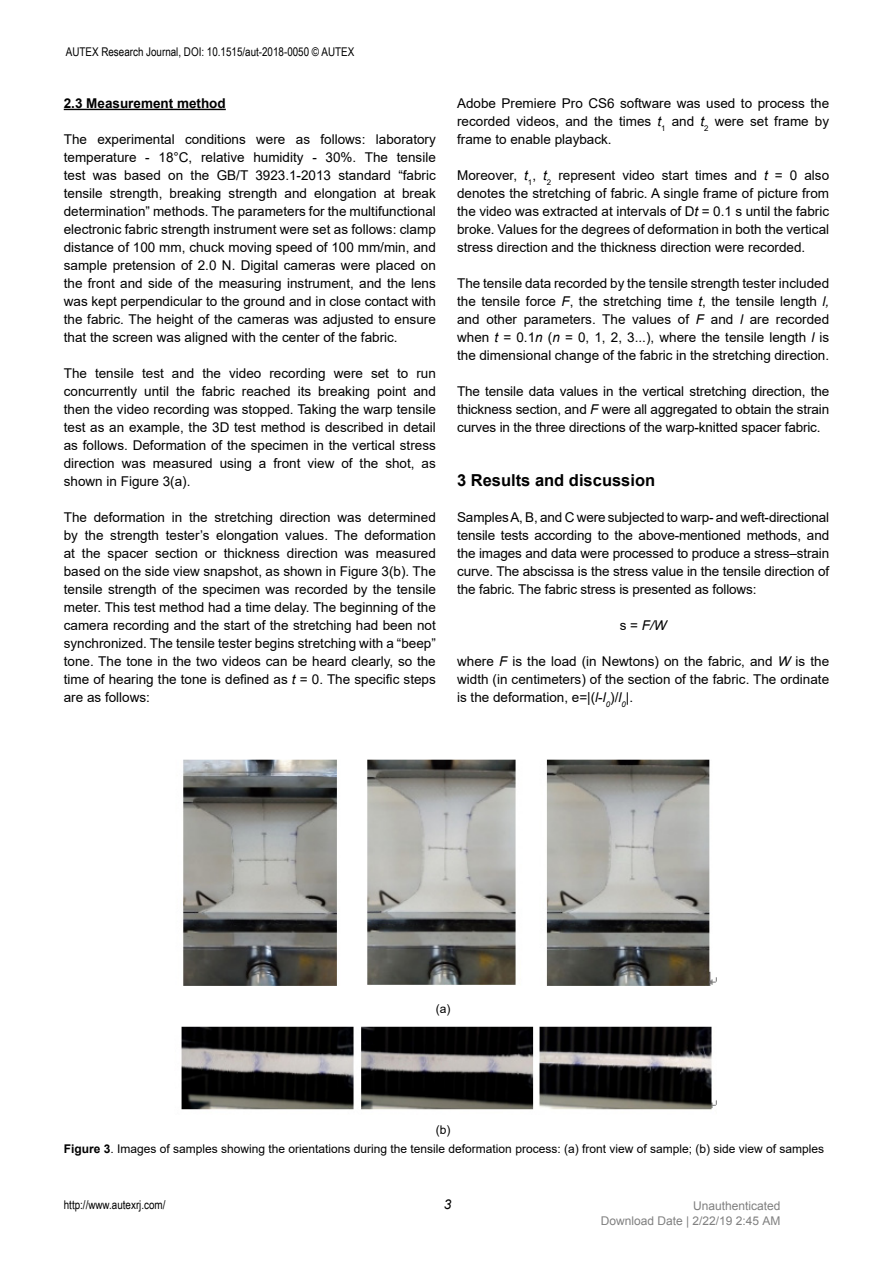
<style>
.page{position:relative;width:893px;height:1263px;background:#fff}
.page>*{position:absolute;margin:0;border:0;box-sizing:border-box;transform-origin:0 0}
.t1{font:700 16.5px "Arial";color:#000}
.t2{font:13.5px/18px "Arial";color:#000;text-align:justify}
.t3{font:700 13.5px "Arial";color:#000}
.t4{font:italic 13.5px "Arial";color:#000}
.t5{font:12px "Arial";color:#000}
.t6{font:12px "Arial Narrow";color:#000}
.t7{font:12px/15px "Arial";color:#808080;text-align:right}
.s1{font-style:italic}
.s2{font-style:normal}
.s3{font-weight:700}
</style>
<div class="page">
<hr style="left:64px;top:109px;width:162px;height:1px;background:#000">
<img style="left:183px;top:759px;width:534px;height:227px">
<img style="left:181px;top:1026px;width:535px;height:84px">
<p class="t6" style="left:66px;top:43px;width:290px">AUTEX Research Journal, DOI: 10.1515/aut-2018-0050 © AUTEX</p>
<p class="t3" style="left:64px;top:94px;width:164px">2.3 Measurement method</p>
<p class="t2" style="left:64px;top:130px;width:374px">The experimental conditions were as follows: laboratory temperature - 18°C, relative humidity - 30%. The tensile test was based on the GB/T 3923.1-2013 standard “fabric tensile strength, breaking strength and elongation at break determination” methods. The parameters for the multifunctional electronic fabric strength instrument were set as follows: clamp distance of 100 mm, chuck moving speed of 100 mm/min, and sample pretension of 2.0 N. Digital cameras were placed on the front and side of the measuring instrument, and the lens was kept perpendicular to the ground and in close contact with the fabric. The height of the cameras was adjusted to ensure that the screen was aligned with the center of the fabric.</p>
<p class="t2" style="left:64px;top:364px;width:374px">The tensile test and the video recording were set to run concurrently until the fabric reached its breaking point and then the video recording was stopped. Taking the warp tensile test as an example, the 3D test method is described in detail as follows. Deformation of the specimen in the vertical stress direction was measured using a front view of the shot, as shown in Figure 3(a).</p>
<p class="t2" style="left:64px;top:508px;width:374px">The deformation in the stretching direction was determined by the strength tester’s elongation values. The deformation at the spacer section or thickness direction was measured based on the side view snapshot, as shown in Figure 3(b). The tensile strength of the specimen was recorded by the tensile meter. This test method had a time delay. The beginning of the camera recording and the start of the stretching had been not synchronized. The tensile tester begins stretching with a “beep” tone. The tone in the two videos can be heard clearly, so the time of hearing the tone is defined as <span class="s1">t</span> = 0. The specific steps are as follows:</p>
<p class="t2" style="left:457px;top:94px;width:374px">Adobe Premiere Pro CS6 software was used to process the recorded videos, and the times <span class="s1">t</span><sub>1</sub> and <span class="s1">t</span><sub>2</sub> were set frame by frame to enable playback.</p>
<p class="t2" style="left:457px;top:166px;width:374px">Moreover, <span class="s1">t</span><sub>1</sub>, <span class="s1">t</span><sub>2</sub> represent video start times and <span class="s1">t</span> = 0 also denotes the stretching of fabric. A single frame of picture from the video was extracted at intervals of D<span class="s1">t</span> = 0.1 s until the fabric broke. Values for the degrees of deformation in both the vertical stress direction and the thickness direction were recorded.</p>
<p class="t2" style="left:457px;top:274px;width:374px">The tensile data recorded by the tensile strength tester included the tensile force <span class="s1">F</span>, the stretching time <span class="s1">t</span>, the tensile length <span class="s1">l, </span>and other parameters. The values of <span class="s1">F</span> and <span class="s1">l</span> are recorded when <span class="s1">t</span> = 0.1<span class="s1">n</span> (<span class="s1">n</span> = 0, 1, 2, 3...), where the tensile length <span class="s1">l</span> is the dimensional change of the fabric in the stretching direction.</p>
<p class="t2" style="left:457px;top:382px;width:374px">The tensile data values in the vertical stretching direction, the thickness section, and <span class="s1">F</span> were all aggregated to obtain the strain curves in the three directions of the warp-knitted spacer fabric.</p>
<p class="t1" style="left:457px;top:469px;width:200px">3 Results and discussion</p>
<p class="t2" style="left:457px;top:508px;width:374px">Samples A, B, and C were subjected to warp- and weft-directional tensile tests according to the above-mentioned methods, and the images and data were processed to produce a stress–strain curve. The abscissa is the stress value in the tensile direction of the fabric. The fabric stress is presented as follows:</p>
<p class="t4" style="left:620px;top:617px;width:48px"><span class="s2">s =</span> F/W</p>
<p class="t2" style="left:457px;top:652px;width:374px">where <span class="s1">F</span> is the load (in Newtons) on the fabric, and <span class="s1">W</span> is the width (in centimeters) of the section of the fabric. The ordinate is the deformation, e=|(<span class="s1">l</span>-<span class="s1">l</span><sub>0</sub>)/<span class="s1">l</span><sub>0</sub><span class="s1">|</span>.</p>
<p class="t5" style="left:436px;top:1000px;width:16px">(a)</p>
<p class="t5" style="left:436px;top:1122px;width:16px">(b)</p>
<p class="t5" style="left:64px;top:1140px;width:762px"><span class="s3">Figure 3</span>. Images of samples showing the orientations during the tensile deformation process: (a) front view of sample; (b) side view of samples</p>
<p class="t6" style="left:64px;top:1196px;width:103px">http://www.autexrj.com/</p>
<p class="t4" style="left:444px;top:1196px;width:9px">3</p>
<p class="t7" style="left:601px;top:1200px;width:181px">Unauthenticated<br>Download Date | 2/22/19 2:45 AM</p>
</div>
